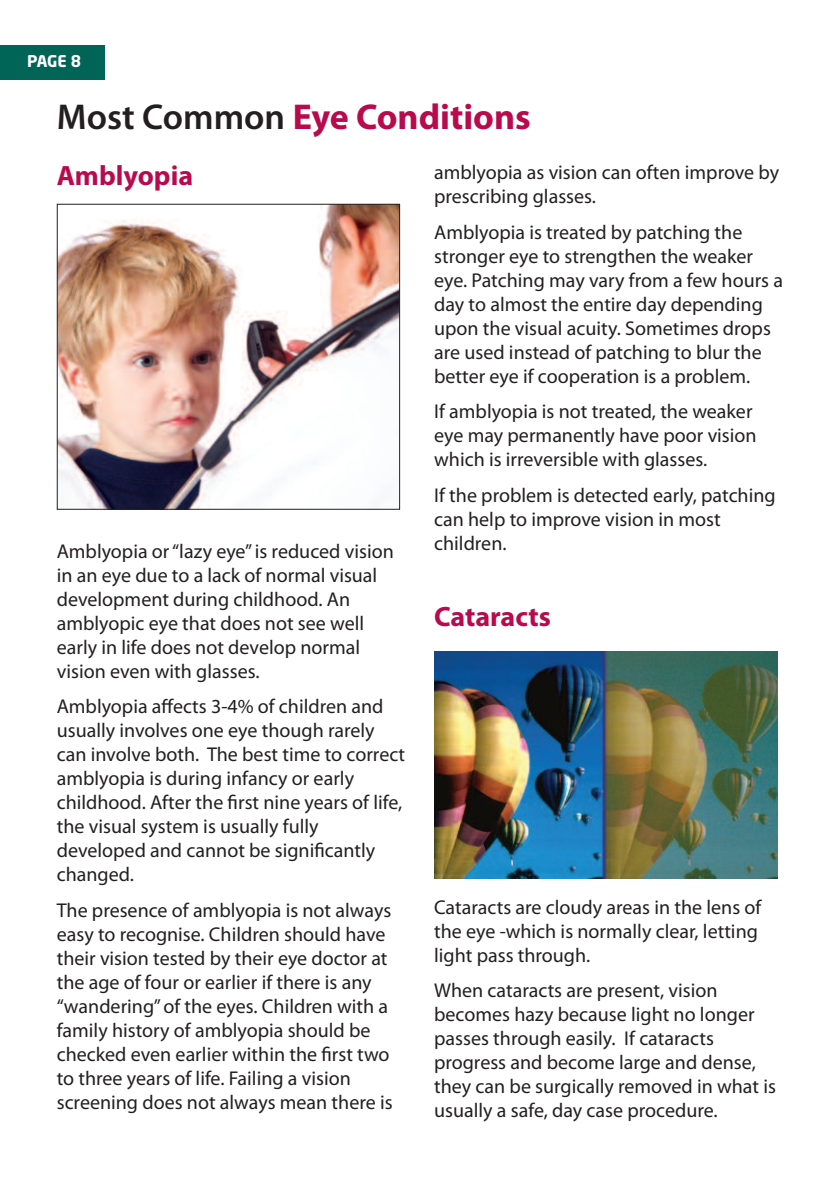
<style>
.page{position:relative;width:840px;height:1191px;background:#fff}
.page>*{position:absolute;margin:0;border:0;box-sizing:border-box;transform-origin:0 0}
.t1{font:700 36px "Myriad Pro";color:#b80a4d}
.t2{font:700 28px "Myriad Pro";color:#b80a4d}
.t3{font:20px/24px "Myriad Pro";color:#231f20}
.t4{font:700 16px "Neo Sans";color:#fff}
.s1{font-weight:600;color:#231f20}
</style>
<div class="page">
<div style="left:0;top:45px;width:105px;height:34px;background:#006557"></div>
<img style="left:59px;top:206px;width:339px;height:302px">
<div style="left:57px;top:204px;width:343px;height:306px;border:1px solid #231f20"></div>
<img style="left:434px;top:651px;width:342px;height:227px">
<p class="t4" style="left:27px;top:52px;width:56px">PAGE 8</p>
<h1 class="t1" style="left:57px;top:103px;width:475px"><span class="s1">Most Common</span> Eye Conditions</h1>
<h2 class="t2" style="left:57px;top:166px;width:138px">Amblyopia</h2>
<p class="t3" style="left:434px;top:162px;width:346px">amblyopia as vision can often improve by prescribing glasses.</p>
<p class="t3" style="left:434px;top:222px;width:350px">Amblyopia is treated by patching the stronger eye to strengthen the weaker eye. Patching may vary from a few hours a day to almost the entire day depending upon the visual acuity. Sometimes drops are used instead of patching to blur the better eye if cooperation is a problem.</p>
<p class="t3" style="left:434px;top:401px;width:324px">If amblyopia is not treated, the weaker eye may permanently have poor vision which is irreversible with glasses.</p>
<p class="t3" style="left:434px;top:484px;width:343px">If the problem is detected early, patching can help to improve vision in most children.</p>
<p class="t3" style="left:57px;top:540px;width:338px">Amblyopia or“lazy eye”is reduced vision in an eye due to a lack of normal visual development during childhood. An amblyopic eye that does not see well early in life does not develop normal vision even with glasses.</p>
<p class="t3" style="left:57px;top:696px;width:350px">Amblyopia affects 3-4% of children and usually involves one eye though rarely can involve both. The best time to correct amblyopia is during infancy or early childhood. After the first nine years of life, the visual system is usually fully developed and cannot be significantly changed.</p>
<p class="t3" style="left:57px;top:899px;width:337px">The presence of amblyopia is not always easy to recognise. Children should have their vision tested by their eye doctor at the age of four or earlier if there is any “wandering”of the eyes. Children with a family history of amblyopia should be checked even earlier within the first two to three years of life. Failing a vision screening does not always mean there is</p>
<h2 class="t2" style="left:434px;top:606px;width:118px">Cataracts</h2>
<p class="t3" style="left:434px;top:896px;width:328px">Cataracts are cloudy areas in the lens of the eye -which is normally clear, letting light pass through.</p>
<p class="t3" style="left:434px;top:980px;width:343px">When cataracts are present, vision becomes hazy because light no longer passes through easily. If cataracts progress and become large and dense, they can be surgically removed in what is usually a safe, day case procedure.</p>
</div>
